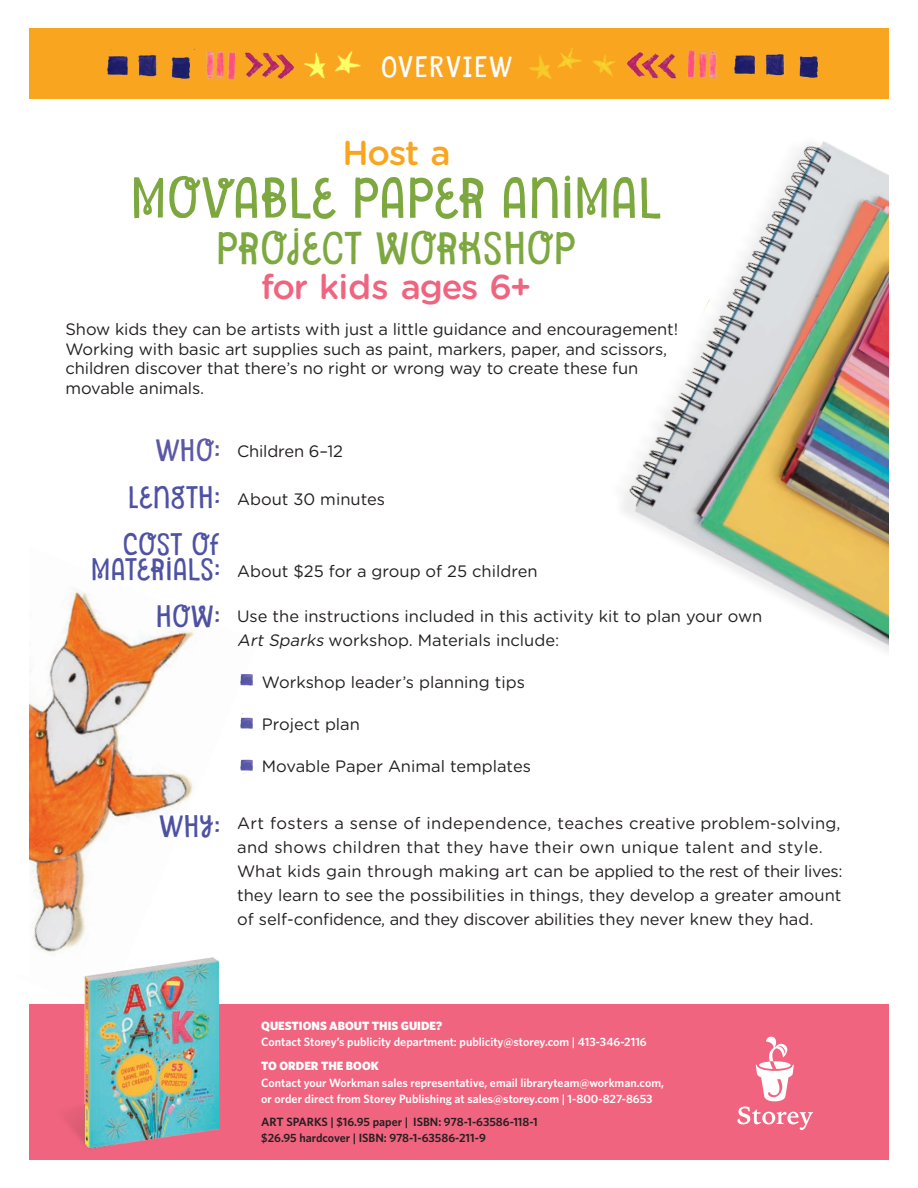
<style>
.page{position:relative;width:918px;height:1188px;background:#fff}
.page>*{position:absolute;margin:0;border:0;box-sizing:border-box;transform-origin:0 0}
.section_intro_title{font:52.5px "Undersong Solid";letter-spacing:.06em;color:#7da73f}
.section_intro_title-2{font:42px "Undersong Solid";letter-spacing:.055em;color:#7da73f}
.section_intro_title-3{font:500 34.5px "Gotham Rounded";letter-spacing:-.035em;color:#f0647f}
.section_intro_title-4{font:500 34.5px "Gotham Rounded";color:#f9a520}
.section_intro_title-5{font:28.5px/25.5px "Undersong Solid";letter-spacing:.045em;color:#4e52a3;text-align:right}
.section_intro_title-6{font:28.5px "Undersong Solid";color:#5b59a6}
.aside_a1_title{font:27px "Undersong Solid";letter-spacing:.1em;color:#fff}
.section_intro_p{font:16.5px/24px "Gotham Rounded";color:#231f20}
.t1{font:600 12px/16.5px "Whitney";color:#fff}
.t2{font:600 12px "Whitney";color:#231f20}
.s1{font-style:italic}
.s2{font-weight:900}
</style>
<div class="page">
<div style="left:29px;top:28px;width:860px;height:71px;background:#f9a520"></div>
<div style="left:29px;top:1004px;width:860px;height:156px;background:#f0647f"></div>
<img style="left:244px;top:52px;width:51px;height:27px">
<img style="left:629px;top:52px;width:47px;height:8px">
<img style="left:687px;top:50px;width:30px;height:10px">
<img style="left:206px;top:51px;width:30px;height:29px">
<img style="left:735px;top:53px;width:83px;height:7px">
<img style="left:107px;top:49px;width:87px;height:30px">
<img style="left:529px;top:48px;width:50px;height:31px">
<img style="left:335px;top:51px;width:26px;height:23px">
<img style="left:304px;top:53px;width:22px;height:26px">
<img style="left:67px;top:1014px;width:151px;height:135px">
<img style="left:29px;top:588px;width:224px;height:426px">
<img style="left:541px;top:60px;width:348px;height:592px">
<svg style="left:737px;top:1107px;width:76px;height:23px"></svg>
<svg style="left:756px;top:1037px;width:38px;height:64px"></svg>
<p class="aside_a1_title" style="left:382px;top:49px;width:132px">OVERVIEW</p>
<p class="section_intro_title-4" style="left:342px;top:128px;width:110px">Host a</p>
<p class="section_intro_title" style="left:132px;top:165px;width:530px">MOVABLE PAPER ANIMAL</p>
<p class="section_intro_title-2" style="left:217px;top:222px;width:360px">PROJECT WORKSHOP</p>
<p class="section_intro_title-3" style="left:261px;top:262px;width:272px">for kids ages 6+</p>
<p class="section_intro_p" style="left:66px;top:319px;width:614px;line-height:19.5px">Show kids they can be artists with just a little guidance and encouragement!<br>Working with basic art supplies such as paint, markers, paper, and scissors, children discover that there’s no right or wrong way to create these fun movable animals.</p>
<p class="section_intro_title-6" style="left:156px;top:432px;width:65px">WHO:</p>
<p class="section_intro_title-5" style="left:129px;top:484px;width:92px">LENGTH:</p>
<p class="section_intro_title-5" style="left:92px;top:531px;width:129px">COST OF<br>MATERIALS:</p>
<p class="section_intro_title-5" style="left:157px;top:604px;width:64px">HOW:</p>
<p class="section_intro_title-5" style="left:160px;top:814px;width:61px">WHY:</p>
<p class="section_intro_p" style="left:237px;top:439px;width:107px">Children 6–12</p>
<p class="section_intro_p" style="left:237px;top:487px;width:149px">About 30 minutes</p>
<p class="section_intro_p" style="left:237px;top:559px;width:302px">About $25 for a group of 25 children</p>
<p class="section_intro_p" style="left:237px;top:604px;width:527px">Use the instructions included in this activity kit to plan your own<br><span class="s1">Art Sparks</span> workshop. Materials include:</p>
<p class="section_intro_p" style="left:262px;top:670px;width:265px">Workshop leader’s planning tips</p>
<p class="section_intro_p" style="left:262px;top:712px;width:100px">Project plan</p>
<p class="section_intro_p" style="left:262px;top:754px;width:271px">Movable Paper Animal templates</p>
<p class="section_intro_p" style="left:237px;top:811px;width:607px">Art fosters a sense of independence, teaches creative problem-solving, and shows children that they have their own unique talent and style.<br>What kids gain through making art can be applied to the rest of their lives: they learn to see the possibilities in things, they develop a greater amount of self-confidence, and they discover abilities they never knew they had.</p>
<p class="t1" style="left:261px;top:1017px;width:387px"><span class="s2">QUESTIONS ABOUT THIS GUIDE?<br></span>Contact Storey’s publicity department: publicity@storey.com | 413-346-2116</p>
<p class="t1" style="left:261px;top:1057px;width:404px"><span class="s2">TO ORDER THE BOOK<br></span>Contact your Workman sales representative, email libraryteam@workman.com, or order direct from Storey Publishing at sales@storey.com | 1-800-827-8653</p>
<p class="t2" style="left:261px;top:1113px;width:278px">ART SPARKS | $16.95 paper | ISBN: 978-1-63586-118-1</p>
<p class="t2" style="left:261px;top:1130px;width:226px">$26.95 hardcover | ISBN: 978-1-63586-211-9</p>
</div>
